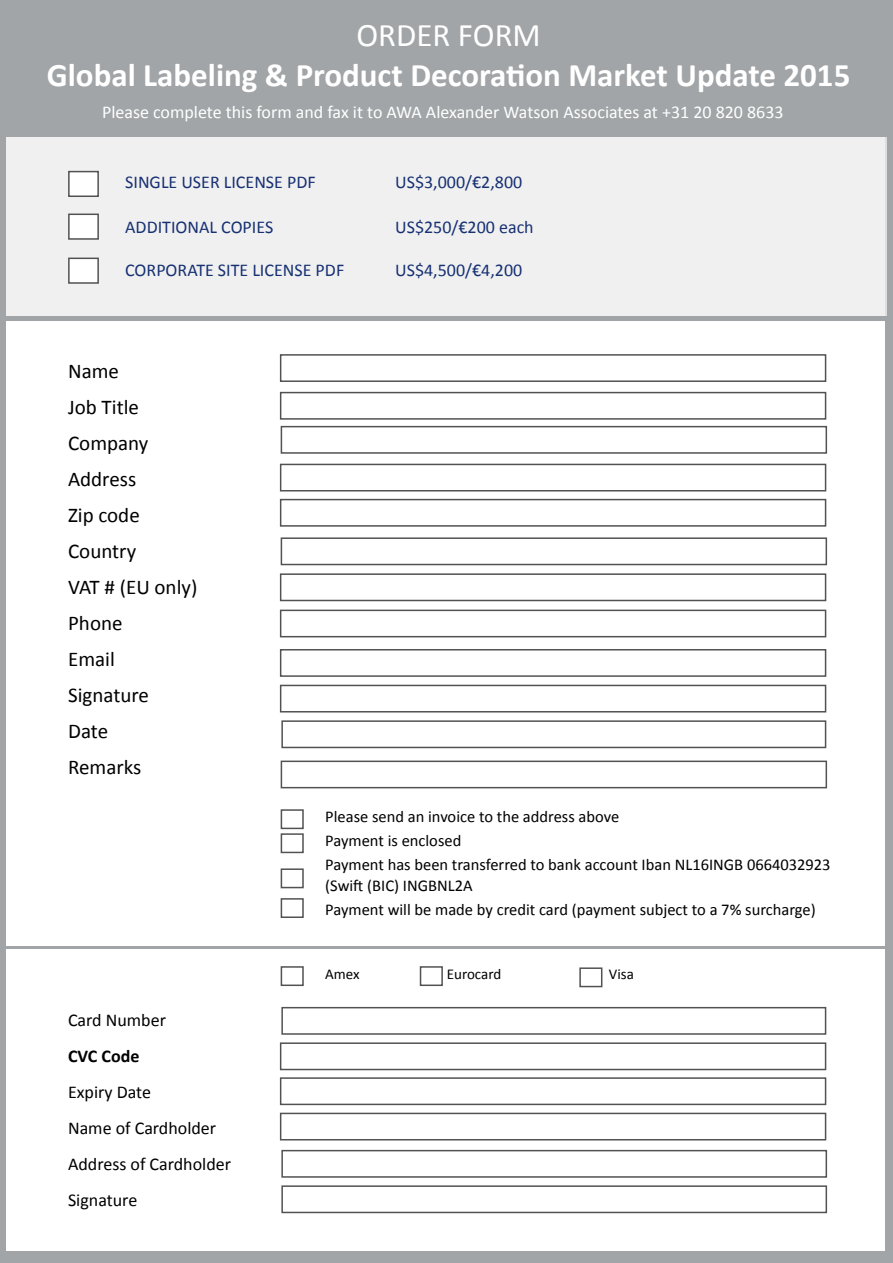
<style>
.page{position:relative;width:893px;height:1263px;background:#fff}
.page>*{position:absolute;margin:0;border:0;box-sizing:border-box;transform-origin:0 0}
.t1{font:700 33px "Calibri";color:#fff}
.t2{font:33px "Calibri";color:#fff}
.t3{font:21px/36px "Calibri";color:#000}
.t4{font:18px "Calibri";color:#163072}
.t5{font:18px "Calibri";color:#fff}
.t6{font:18px/36px "Calibri";color:#000}
.t7{font:700 18px "Calibri";color:#000}
.t8{font:16.5px/24px "Calibri";color:#000}
.t9{font:15px "Calibri";color:#000}
</style>
<div class="page">
<div style="left:0;top:1251px;width:893px;height:12px;background:#a1a5a7"></div>
<div style="left:885px;top:1px;width:8px;height:1256px;background:#a1a5a7"></div>
<div style="left:0;top:0;width:6px;height:1252px;background:#a1a5a7"></div>
<div style="left:0;top:0;width:893px;height:137px;background:#a1a5a7"></div>
<div style="left:280px;top:649px;width:546px;height:28px;border:2px solid #525252"></div>
<div style="left:280px;top:610px;width:546px;height:27px;border:2px solid #525252"></div>
<div style="left:280px;top:685px;width:546px;height:27px;border:2px solid #525252"></div>
<div style="left:281px;top:760px;width:546px;height:28px;border:2px solid #525252"></div>
<div style="left:281px;top:720px;width:545px;height:28px;border:2px solid #525252"></div>
<div style="left:281px;top:1007px;width:545px;height:28px;background:#fff;border:2px solid #525252"></div>
<div style="left:280px;top:1042px;width:546px;height:28px;background:#fff;border:2px solid #525252"></div>
<div style="left:280px;top:1113px;width:546px;height:27px;background:#fff;border:2px solid #525252"></div>
<div style="left:280px;top:1077px;width:546px;height:28px;background:#fff;border:2px solid #525252"></div>
<div style="left:281px;top:1185px;width:546px;height:28px;background:#fff;border:2px solid #525252"></div>
<div style="left:281px;top:1150px;width:546px;height:28px;background:#fff;border:2px solid #525252"></div>
<div style="left:6px;top:137px;width:880px;height:179px;background:#ededed"></div>
<div style="left:280px;top:392px;width:546px;height:28px;border:2px solid #525252"></div>
<div style="left:281px;top:809px;width:23px;height:20px;background:#fff;border:2px solid #525252"></div>
<div style="left:280px;top:354px;width:546px;height:28px;border:2px solid #525252"></div>
<div style="left:281px;top:868px;width:23px;height:20px;background:#fff;border:2px solid #525252"></div>
<div style="left:281px;top:833px;width:23px;height:20px;background:#fff;border:2px solid #525252"></div>
<div style="left:281px;top:898px;width:23px;height:20px;background:#fff;border:2px solid #525252"></div>
<div style="left:280px;top:499px;width:546px;height:28px;border:2px solid #525252"></div>
<div style="left:280px;top:464px;width:546px;height:27px;border:2px solid #525252"></div>
<div style="left:281px;top:426px;width:546px;height:28px;border:2px solid #525252"></div>
<div style="left:280px;top:573px;width:546px;height:28px;border:2px solid #525252"></div>
<div style="left:281px;top:537px;width:546px;height:28px;border:2px solid #525252"></div>
<hr style="left:0;top:946px;width:893px;height:2px;background:#a1a5a7">
<hr style="left:0;top:316px;width:893px;height:4px;background:#a1a5a7">
<div style="left:281px;top:966px;width:23px;height:20px;background:#fff;border:2px solid #525252"></div>
<div style="left:420px;top:966px;width:23px;height:20px;background:#fff;border:2px solid #525252"></div>
<div style="left:579px;top:967px;width:23px;height:20px;background:#fff;border:2px solid #525252"></div>
<div style="left:68px;top:171px;width:31px;height:26px;background:#fff;border:2px solid #525252"></div>
<div style="left:68px;top:214px;width:31px;height:26px;background:#fff;border:2px solid #525252"></div>
<div style="left:68px;top:258px;width:31px;height:26px;background:#fff;border:2px solid #525252"></div>
<h1 class="t2" style="left:356px;top:14px;width:186px">ORDER FORM</h1>
<h1 class="t1" style="left:47px;top:53px;width:805px">Global Labeling &amp; Product Decoration Market Update 2015</h1>
<p class="t5" style="left:102px;top:100px;width:683px">Please complete this form and fax it to AWA Alexander Watson Associates at +31 20 820 8633</p>
<p class="t4" style="left:125px;top:170px;width:192px">SINGLE USER LICENSE PDF</p>
<p class="t4" style="left:395px;top:170px;width:129px">US$3,000/€2,800</p>
<p class="t4" style="left:125px;top:216px;width:150px">ADDITIONAL COPIES</p>
<p class="t4" style="left:395px;top:216px;width:140px">US$250/€200 each</p>
<p class="t4" style="left:125px;top:258px;width:221px">CORPORATE SITE LICENSE PDF</p>
<p class="t4" style="left:395px;top:258px;width:129px">US$4,500/€4,200</p>
<p class="t3" style="left:68px;top:353px;width:131px">Name<br>Job Title<br>Company<br>Address<br>Zip code<br>Country<br>VAT # (EU only)<br>Phone<br>Email<br>Signature<br>Date<br>Remarks</p>
<p class="t6" style="left:68px;top:1002px;width:99px">Card Number</p>
<p class="t7" style="left:68px;top:1045px;width:73px">CVC Code</p>
<p class="t6" style="left:68px;top:1074px;width:164px">Expiry Date<br>Name of Cardholder<br>Address of Cardholder<br>Signature</p>
<p class="t8" style="left:325px;top:804px;width:507px">Please send an invoice to the address above<br>Payment is enclosed<br>Payment has been transferred to bank account Iban NL16INGB 0664032923</p>
<p class="t8" style="left:325px;top:873px;width:492px">(Swift (BIC) INGBNL2A<br>Payment will be made by credit card (payment subject to a 7% surcharge)</p>
<p class="t9" style="left:325px;top:964px;width:36px">Amex</p>
<p class="t9" style="left:447px;top:964px;width:56px">Eurocard</p>
<p class="t9" style="left:609px;top:964px;width:26px">Visa</p>
</div>
